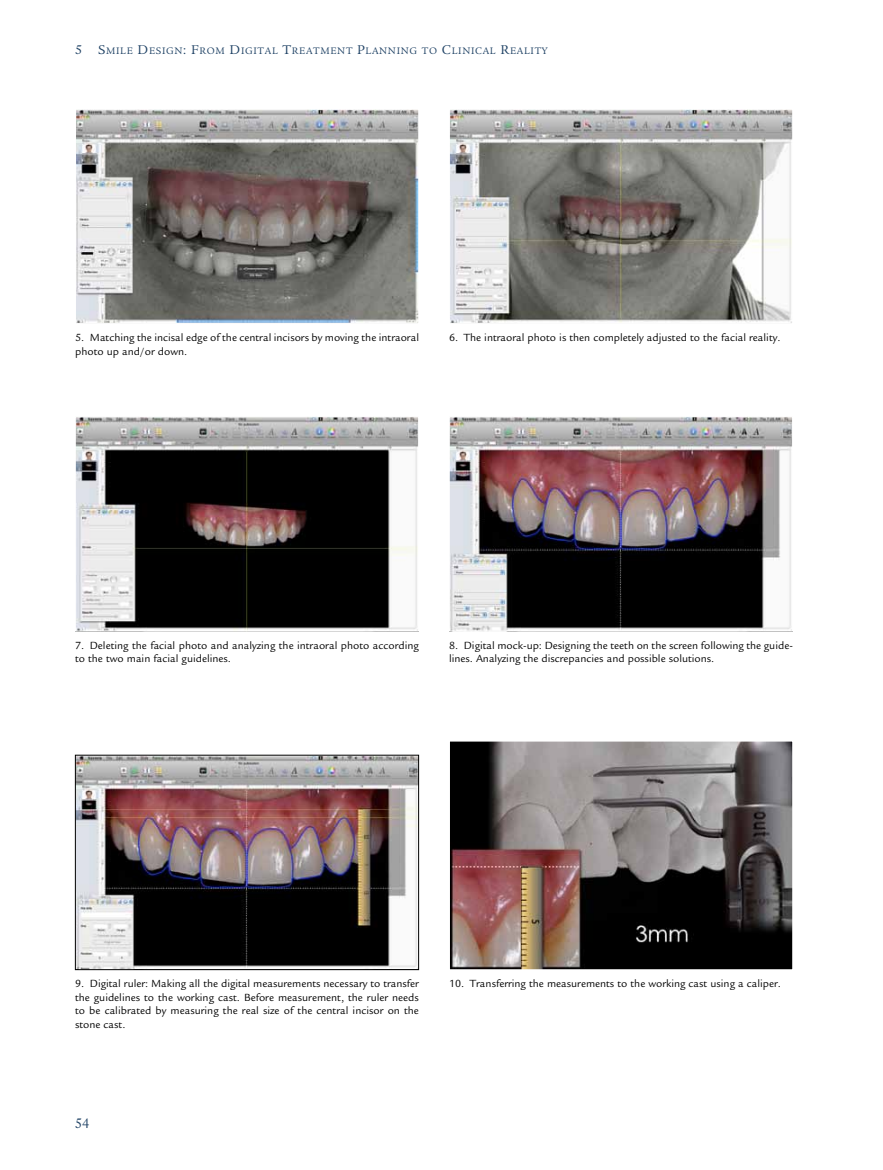
<style>
.page{position:relative;width:883px;height:1170px;background:#fff}
.page>*{position:absolute;margin:0;border:0;box-sizing:border-box;transform-origin:0 0}
.t1{font:15px "Legacy Serif Std";color:#1e4164;scale:.9 1}
.t2{font:11.25px/13.5px "Legacy Sans Std";color:#000}
.t3{font:10.25px "Legacy Serif Std";letter-spacing:.065em;color:#1e4164}
.s1{font-size:13.75px}
</style>
<div class="page">
<img style="left:77px;top:111px;width:340px;height:211px">
<div style="left:75px;top:109px;width:344px;height:215px;border:1px solid #fff"></div>
<img style="left:77px;top:418px;width:340px;height:211px">
<div style="left:75px;top:416px;width:344px;height:215px;border:1px solid #fff"></div>
<img style="left:77px;top:757px;width:340px;height:211px">
<div style="left:75px;top:755px;width:344px;height:215px;border:1px solid #000"></div>
<img style="left:451px;top:111px;width:339px;height:211px">
<div style="left:449px;top:109px;width:343px;height:215px;border:1px solid #fff"></div>
<img style="left:451px;top:418px;width:339px;height:211px">
<div style="left:449px;top:416px;width:343px;height:215px;border:1px solid #fff"></div>
<img style="left:451px;top:743px;width:339px;height:225px">
<div style="left:449px;top:741px;width:343px;height:229px;border:1px solid #fff"></div>
<p class="t3" style="left:75px;top:45px;width:474px"><span class="s1">5 S</span>MILE <span class="s1">D</span>ESIGN<span class="s1">: F</span>ROM <span class="s1">D</span>IGITAL <span class="s1">T</span>REATMENT <span class="s1">P</span>LANNING TO <span class="s1">C</span>LINICAL <span class="s1">R</span>EALITY</p>
<p class="t2" style="left:75px;top:331px;width:345px">5. Matching the incisal edge of the central incisors by moving the intraoral photo up and/or down.</p>
<p class="t2" style="left:449px;top:331px;width:333px">6. The intraoral photo is then completely adjusted to the facial reality.</p>
<p class="t2" style="left:75px;top:639px;width:345px">7. Deleting the facial photo and analyzing the intraoral photo according to the two main facial guidelines.</p>
<p class="t2" style="left:449px;top:639px;width:345px">8. Digital mock-up: Designing the teeth on the screen following the guide&shy;lines. Analyzing the discrepancies and possible solutions.</p>
<p class="t2" style="left:75px;top:977px;width:345px;text-align:justify">9. Digital ruler: Making all the digital measurements necessary to transfer the guidelines to the working cast. Before measurement, the ruler needs to be calibrated by measuring the real size of the central incisor on the stone cast.</p>
<p class="t2" style="left:449px;top:977px;width:333px">10. Transferring the measurements to the working cast using a caliper.</p>
<h1 class="t1" style="left:75px;top:1114px;width:17px">54</h1>
</div>
